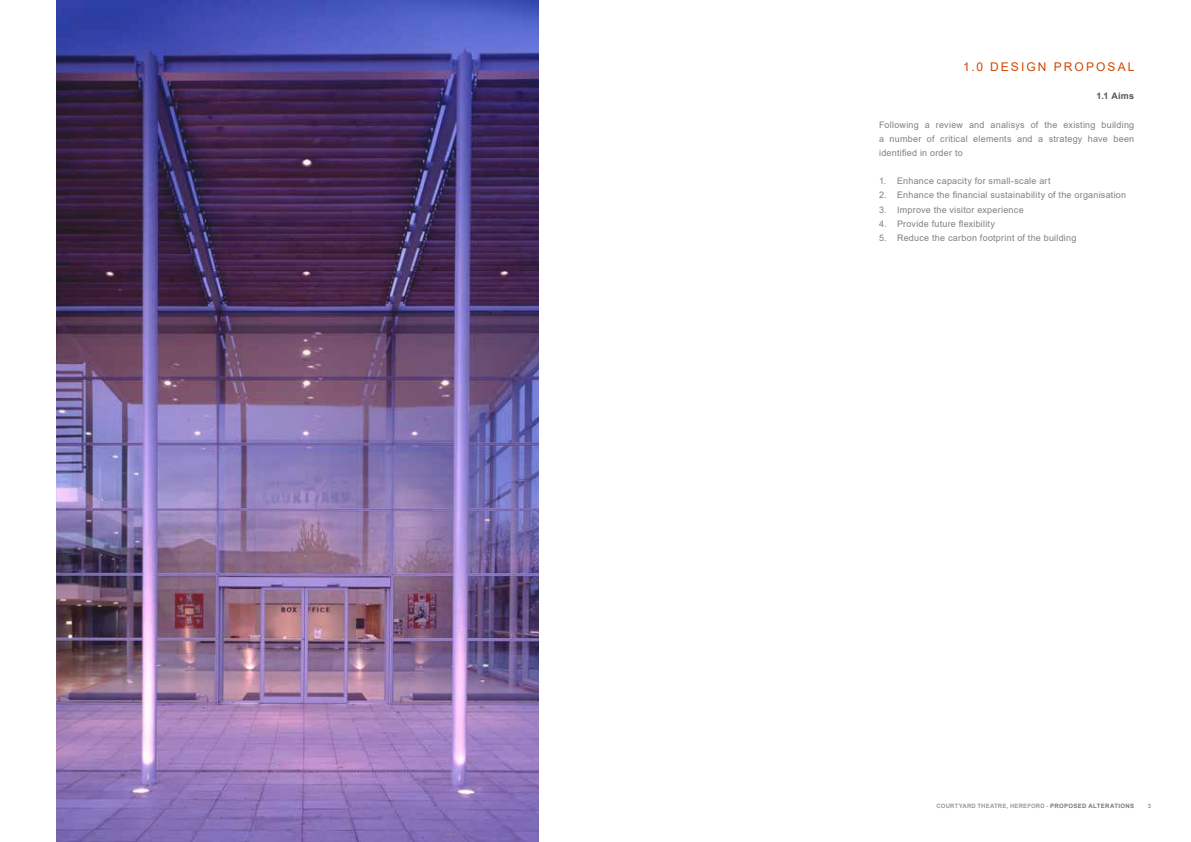
<style>
.page{position:relative;width:1191px;height:842px;background:#fff}
.page>*{position:absolute;margin:0;border:0;box-sizing:border-box;transform-origin:0 0}
.t1{font:12px "Arial";letter-spacing:.175em;color:#d04800}
.t2{font:9px/14.2px "Arial";letter-spacing:.025em;color:#80817d;text-align:justify}
.t3{font:700 9px "Arial";color:#555652}
.t4{font:700 6px "Arial";letter-spacing:.03em;color:#9a9b97}
.s1{color:#777874}
</style>
<div class="page">
<img style="left:57px;top:0;width:482px;height:842px">
<h1 class="t1" style="left:963px;top:58px;width:173px">1.0 DESIGN PROPOSAL</h1>
<p class="t3" style="left:1096px;top:90px;width:39px">1.1 Aims</p>
<p class="t2" style="left:879px;top:117px;width:257px">Following a review and analisys of the existing building a number of critical elements and a strategy have been identified in order to</p>
<p class="t2" style="left:879px;top:174px;width:173px">1. Enhance capacity for small-scale art</p>
<p class="t2" style="left:879px;top:188px;width:249px">2. Enhance the financial sustainability of the organisation</p>
<p class="t2" style="left:879px;top:202px;width:146px">3. Improve the visitor experience</p>
<p class="t2" style="left:879px;top:216px;width:117px">4. Provide future flexibility</p>
<p class="t2" style="left:879px;top:231px;width:199px">5. Reduce the carbon footprint of the building</p>
<p class="t4" style="left:936px;top:802px;width:199px">COURTYARD THEATRE, HEREFORD - <span class="s1">PROPOSED ALTERATIONS</span></p>
<p class="t4" style="left:1147px;top:802px;width:5px">3</p>
</div>
